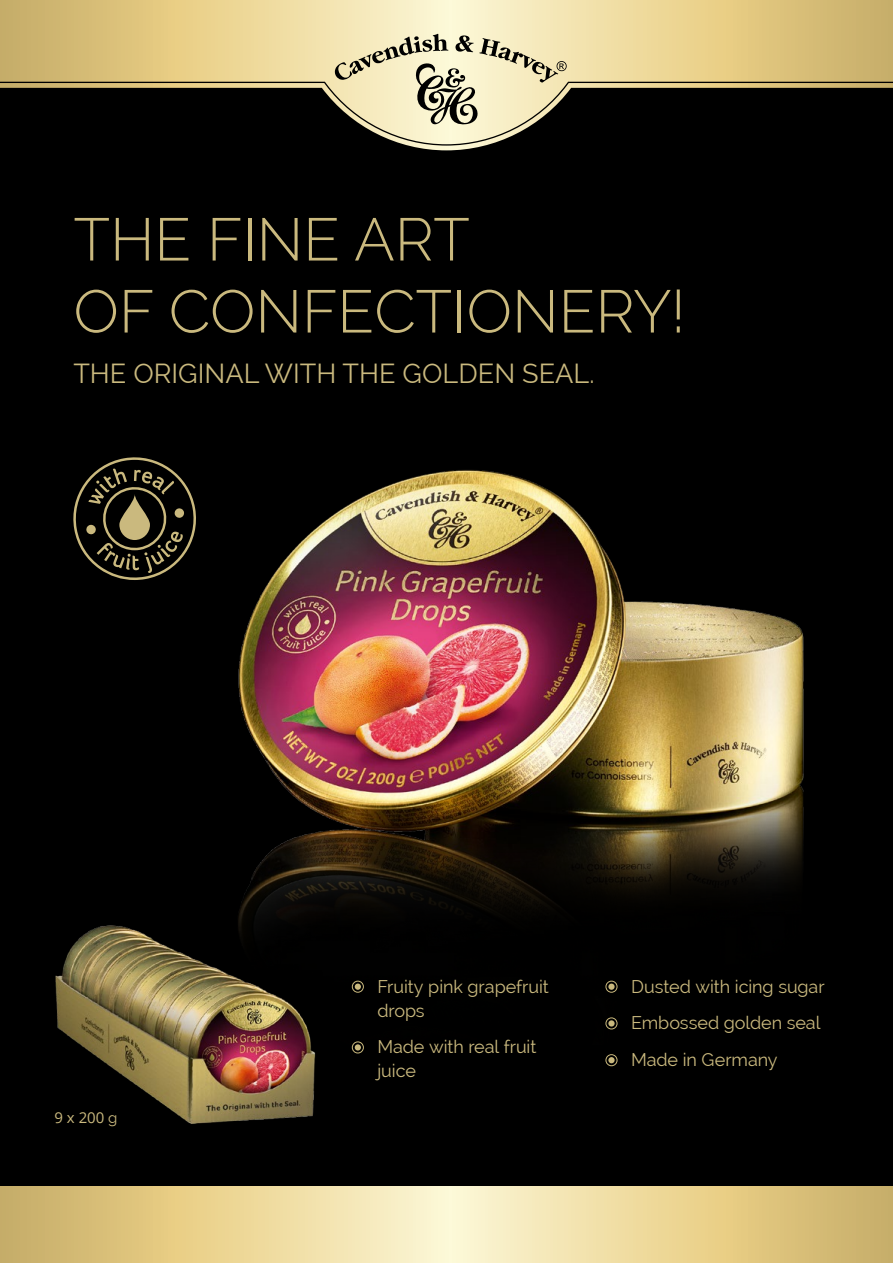
<style>
.page{position:relative;width:893px;height:1263px;background:#000}
.page>*{position:absolute;margin:0;border:0;box-sizing:border-box;transform-origin:0 0}
.t1{font:300 60px/72px "Raleway";color:#cab97e}
.t2{font:27px "Raleway";color:#cab97e}
.t3{font:18px/24px "Raleway";letter-spacing:-.005em;color:#cab97e}
.t4{font:15px "Open Sans";color:#cab97e}
.s1{font-family:"Raleway"}
</style>
<div class="page">
<svg style="left:73px;top:457px;width:123px;height:123px"></svg>
<svg style="left:86px;top:524px;width:10px;height:11px"></svg>
<div style="left:174px;top:508px;width:10px;height:10px;background:#cab97e;border-radius:4px"></div>
<img style="left:55px;top:925px;width:261px;height:199px">
<img style="left:220px;top:470px;width:584px;height:575px">
<div style="left:352px;top:981px;width:12px;height:12px;border:1px solid #cab97e;border-radius:50%"></div>
<div style="left:355px;top:983px;width:6px;height:7px;background:#cab97e;border-radius:50%"></div>
<div style="left:352px;top:1041px;width:12px;height:12px;border:1px solid #cab97e;border-radius:50%"></div>
<svg style="left:355px;top:1044px;width:6px;height:6px"></svg>
<div style="left:605px;top:981px;width:12px;height:12px;border:1px solid #cab97e;border-radius:50%"></div>
<svg style="left:608px;top:983px;width:7px;height:7px"></svg>
<div style="left:605px;top:1017px;width:12px;height:12px;border:1px solid #cab97e;border-radius:50%"></div>
<div style="left:608px;top:1020px;width:7px;height:6px;background:#cab97e;border-radius:50%"></div>
<div style="left:605px;top:1054px;width:12px;height:12px;border:1px solid #cab97e;border-radius:50%"></div>
<div style="left:608px;top:1057px;width:7px;height:6px;background:#cab97e;border-radius:50%"></div>
<svg style="left:0;top:0;width:893px;height:150px;background:#d8c488"></svg>
<svg style="left:335px;top:34px;width:232px;height:48px;background:#d1c9a6"></svg>
<svg style="left:0;top:82px;width:893px;height:64px"></svg>
<svg style="left:0;top:1186px;width:893px;height:77px;background:#e7d398"></svg>
<h1 class="t1" style="left:73px;top:203px;width:613px">THE FINE ART<br>OF CONFECTIONERY!</h1>
<h2 class="t2" style="left:73px;top:357px;width:523px">THE ORIGINAL WITH THE GOLDEN SEAL.</h2>
<p class="t4" style="left:54px;top:1107px;width:65px">9 x 200 <span class="s1">g</span></p>
<p class="t3" style="left:377px;top:974px;width:173px">Fruity pink grapefruit drops</p>
<p class="t3" style="left:377px;top:1035px;width:160px">Made with real fruit juice</p>
<p class="t3" style="left:631px;top:968px;width:195px;line-height:36.8px">Dusted with icing sugar<br>Embossed golden seal<br>Made in Germany</p>
</div>
